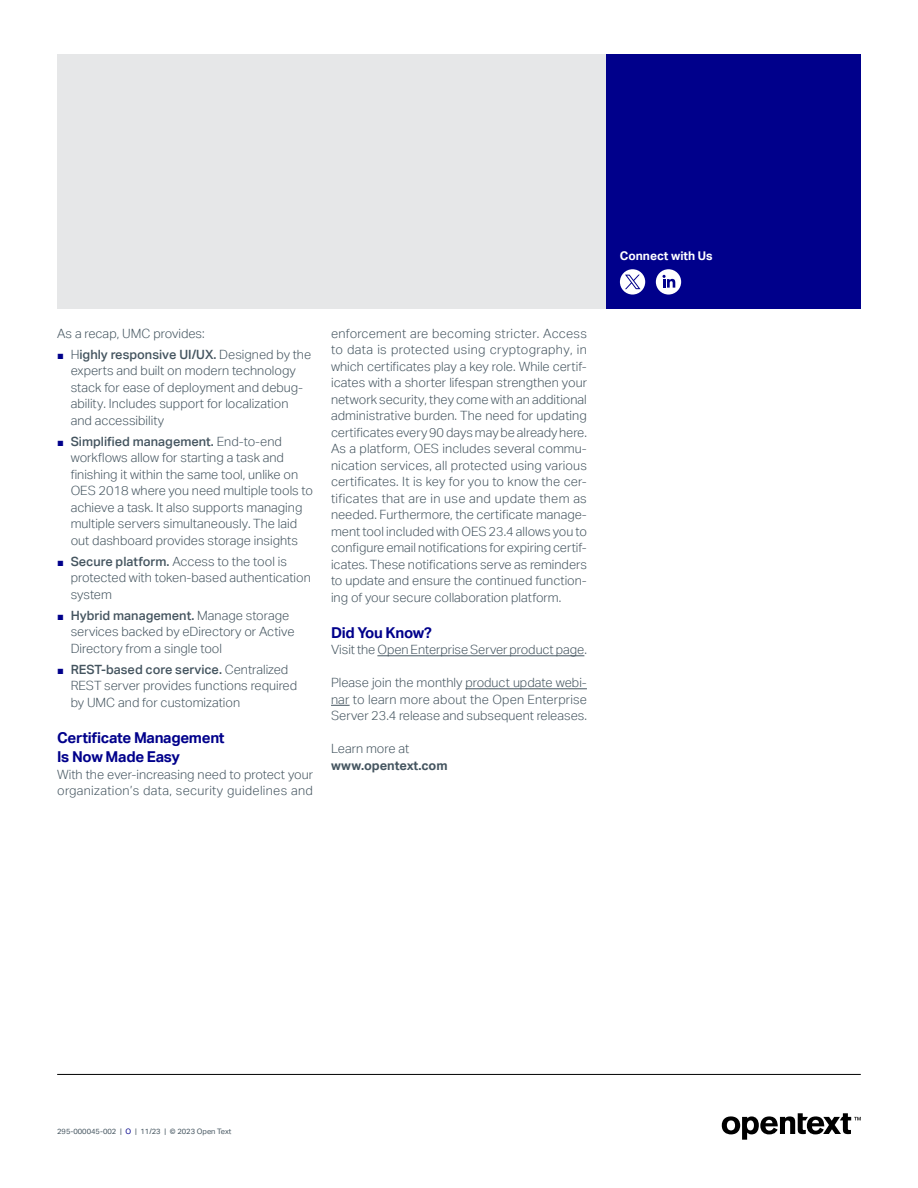
<style>
.page{position:relative;width:918px;height:1188px;background:#fff}
.page>*{position:absolute;margin:0;border:0;box-sizing:border-box;transform-origin:0 0}
.t1{font:700 15px/19.5px "Aktiv Grotesk";letter-spacing:-.02em;color:#00008b}
.t2{font:300 12.75px/16.5px "Aktiv Grotesk";color:#455560}
.t3{font:700 12.75px/16.5px "Aktiv Grotesk";letter-spacing:-.005em;color:#455560}
.t4{font:700 12px "Aktiv Grotesk";color:#fff}
.t5{font:7.5px "Aktiv Grotesk";color:#455560}
.s1{font-family:"Arial";font-weight:400;font-size:11.25px;color:#00008b}
.s2{font-weight:500}
.s3{font-weight:300}
.s4{color:#00008b}
</style>
<div class="page">
<hr style="left:57px;top:1074px;width:804px;height:1px;background:#000">
<hr style="left:377px;top:656px;width:207px;height:1px;background:#455560">
<hr style="left:465px;top:689px;width:122px;height:1px;background:#455560">
<svg style="left:331px;top:705px;width:19px;height:1px"></svg>
<div style="left:57px;top:54px;width:550px;height:254px;background:#e6e7e8"></div>
<div style="left:606px;top:54px;width:255px;height:254px;background:#00008b"></div>
<svg style="left:620px;top:269px;width:25px;height:26px"></svg>
<svg style="left:625px;top:275px;width:16px;height:14px"></svg>
<div style="left:656px;top:269px;width:25px;height:26px;background:#fff;border-radius:50%"></div>
<svg style="left:663px;top:275px;width:12px;height:13px"></svg>
<svg style="left:722px;top:1113px;width:139px;height:27px"></svg>
<p class="t2" style="left:57px;top:325px;width:149px">As a recap, UMC provides:</p>
<p class="t2" style="left:71px;top:346px;width:242px;text-indent:-14px"><span class="s1">■</span> H<span class="s2">ighly responsive UI/UX.</span> Designed by the experts and built on modern technology stack for ease of deployment and debug&shy;ability. Includes support for localization and accessibility</p>
<p class="t2" style="left:71px;top:433px;width:244px;text-indent:-14px"><span class="s1">■</span> <span class="s2">Simplified management.</span> End-to-end workflows allow for starting a task and finishing it within the same tool, unlike on OES 2018 where you need multiple tools to achieve a task. It also supports managing multiple servers simultaneously. The laid out dashboard provides storage insights</p>
<p class="t2" style="left:71px;top:553px;width:242px;text-indent:-14px"><span class="s1">■</span> <span class="s2">Secure platform.</span> Access to the tool is protected with token-based authentication system</p>
<p class="t2" style="left:71px;top:607px;width:225px;text-indent:-14px"><span class="s1">■</span> <span class="s2">Hybrid management.</span> Manage storage services backed by eDirectory or Active<br>Directory from a single tool</p>
<p class="t2" style="left:71px;top:661px;width:228px;text-indent:-14px"><span class="s1">■</span> <span class="s2">REST-based core service.</span> Centralized<br>REST server provides functions required by UMC and for customization</p>
<h2 class="t1" style="left:57px;top:727px;width:169px">Certificate Management<br>Is Now Made Easy</h2>
<p class="t2" style="left:57px;top:766px;width:257px">With the ever-increasing need to protect your organization’s data, security guidelines and</p>
<p class="t2" style="left:331px;top:325px;width:257px;text-align:justify">enforcement are becoming stricter. Access to data is protected using cryptography, in which certificates play a key role. While certif&shy;icates with a shorter lifespan strengthen your network security, they come with an additional administrative burden. The need for updating certificates every90 days maybe alreadyhere.<br>As a platform, OES includes several commu&shy;nication services, all protected using various certificates. It is key for you to know the cer&shy;tificates that are in use and update them as needed. Furthermore, the certificate manage&shy;ment tool included with OES 23.4 allows you to configure email notifications for expiring certif&shy;icates. These notifications serve as reminders to update and ensure the continued function&shy;ing of your secure collaboration platform.</p>
<h2 class="t1" style="left:331px;top:622px;width:102px">Did You Know?</h2>
<p class="t2" style="left:331px;top:641px;width:257px">Visit the Open Enterprise Server product page.</p>
<p class="t2" style="left:331px;top:674px;width:257px;text-align:justify">Please join the monthly product update webi&shy;nar to learn more about the Open Enterprise Server 23.4 release and subsequent releases.</p>
<p class="t3" style="left:331px;top:740px;width:118px"><span class="s3">Learn more at </span>www.opentext.com</p>
<p class="t4" style="left:620px;top:248px;width:94px">Connect with Us</p>
<p class="t5" style="left:57px;top:1127px;width:176px">295-000045-002 | <span class="s4">O</span> | 11/23 | © 2023 Open Text</p>
</div>
